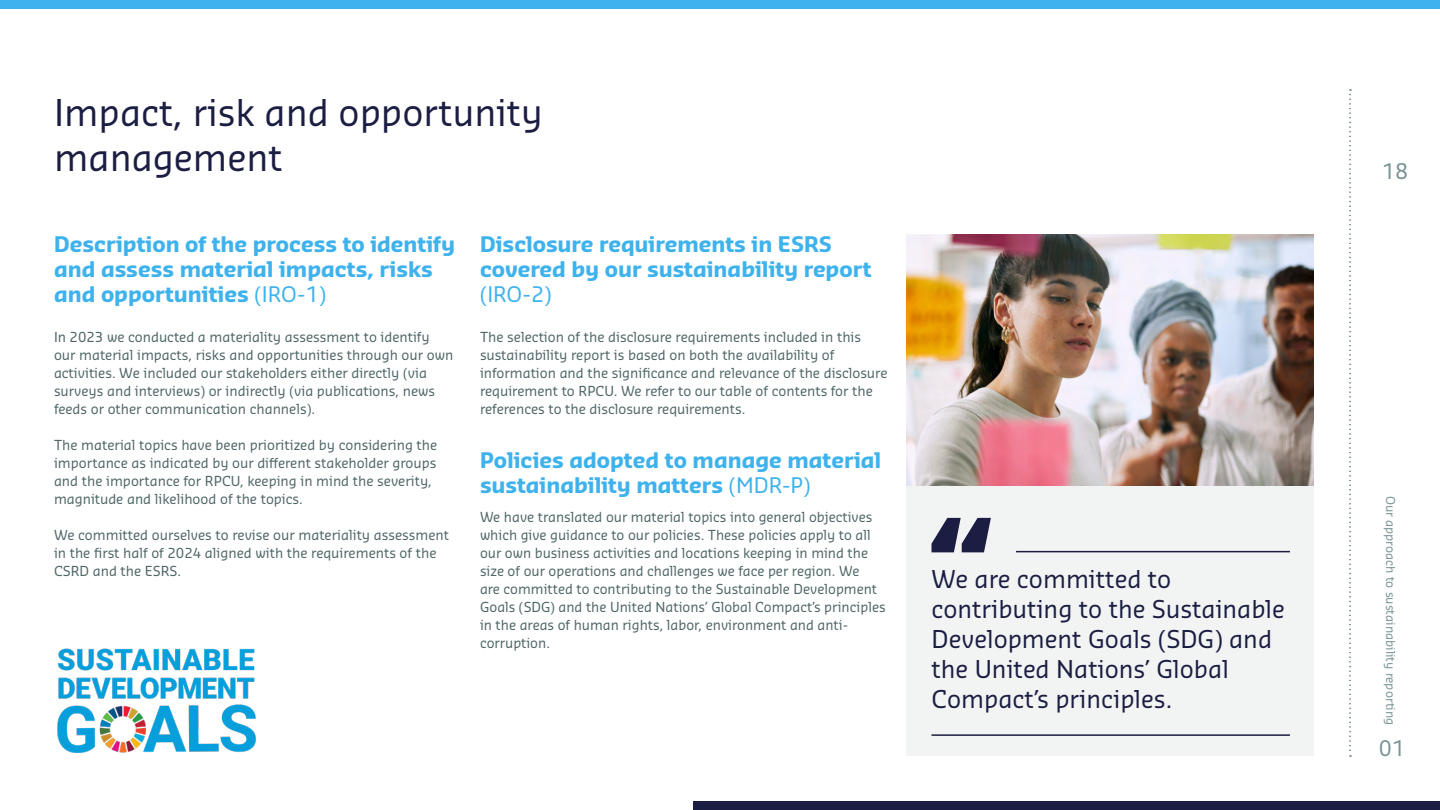
<style>
.page{position:relative;width:1440px;height:810px;background:#fff}
.page>*{position:absolute;margin:0;border:0;box-sizing:border-box;transform-origin:0 0}
.t1{font:36px/45px "Sansa Pro";color:#1b1e42}
.t2{font:24px/30px "Sansa Pro";color:#1b1e42}
.t3{font:700 21px/25.2px "Sansa Pro";color:#3eb2ed}
.t4{font:21px "Sansa Pro";color:#3eb2ed}
.t5{font:21px "Sansa Pro";color:#799495}
.t6{font:13.5px/18px "Sansa Pro";color:#4f6566}
.t7{font:12px "Sansa Pro";color:#799495}
.s1{font-weight:400}
</style>
<div class="page">
<div style="left:0;top:0;width:1440px;height:9px;background:#3eb2ed"></div>
<div style="left:693px;top:801px;width:747px;height:9px;background:#1b1e42"></div>
<img style="left:906px;top:234px;width:407px;height:252px">
<div style="left:906px;top:486px;width:408px;height:270px;background:#f2f4f4"></div>
<img style="left:57px;top:648px;width:199px;height:105px">
<svg style="left:932px;top:518px;width:59px;height:34px"></svg>
<hr style="left:932px;top:734px;width:358px;height:2px;background:#1b1e42">
<hr style="left:1016px;top:551px;width:274px;height:1px;background:#1b1e42">
<svg style="left:1349px;top:89px;width:2px;height:668px"></svg>
<h1 class="t1" style="left:54px;top:90px;width:490px">Impact, risk and opportunity management</h1>
<h3 class="t3" style="left:54px;top:231px;width:403px">Description of the process to identify and assess material impacts, risks and opportunities <span class="s1">(IRO-1)</span></h3>
<p class="t6" style="left:54px;top:328px;width:401px">In 2023 we conducted a materiality assessment to identify our material impacts, risks and opportunities through our own activities. We included our stakeholders either directly (via surveys and interviews) or indirectly (via publications, news feeds or other communication channels).</p>
<p class="t6" style="left:54px;top:436px;width:385px">The material topics have been prioritized by considering the importance as indicated by our different stakeholder groups and the importance for RPCU, keeping in mind the severity, magnitude and likelihood of the topics.</p>
<p class="t6" style="left:54px;top:526px;width:397px">We committed ourselves to revise our materiality assessment in the first half of 2024 aligned with the requirements of the<br>CSRD and the ESRS.</p>
<h3 class="t3" style="left:480px;top:231px;width:393px">Disclosure requirements in ESRS covered by our sustainability report</h3>
<h3 class="t4" style="left:480px;top:280px;width:73px">(IRO-2)</h3>
<p class="t6" style="left:480px;top:328px;width:409px">The selection of the disclosure requirements included in this sustainability report is based on both the availability of information and the significance and relevance of the disclosure requirement to RPCU. We refer to our table of contents for the references to the disclosure requirements.</p>
<h3 class="t3" style="left:480px;top:447px;width:403px">Policies adopted to manage material sustainability matters <span class="s1">(MDR-P)</span></h3>
<p class="t6" style="left:480px;top:508px;width:407px">We have translated our material topics into general objectives which give guidance to our policies. These policies apply to all our own business activities and locations keeping in mind the size of our operations and challenges we face per region. We<br>are committed to contributing to the Sustainable Development Goals (SDG) and the United Nations’ Global Compact’s principles in the areas of human rights, labor, environment and anti&shy;corruption.</p>
<h2 class="t2" style="left:932px;top:564px;width:355px">We are committed to contributing to the Sustainable<br>Development Goals (SDG) and the United Nations’ Global<br>Compact’s principles.</h2>
<h3 class="t5" style="left:1382px;top:157px;width:28px">18</h3>
<p class="t7" style="left:1399px;top:496px;width:231px;rotate:90deg">Our approach to sustainability reporting</p>
<h3 class="t5" style="left:1379px;top:734px;width:28px">01</h3>
</div>
